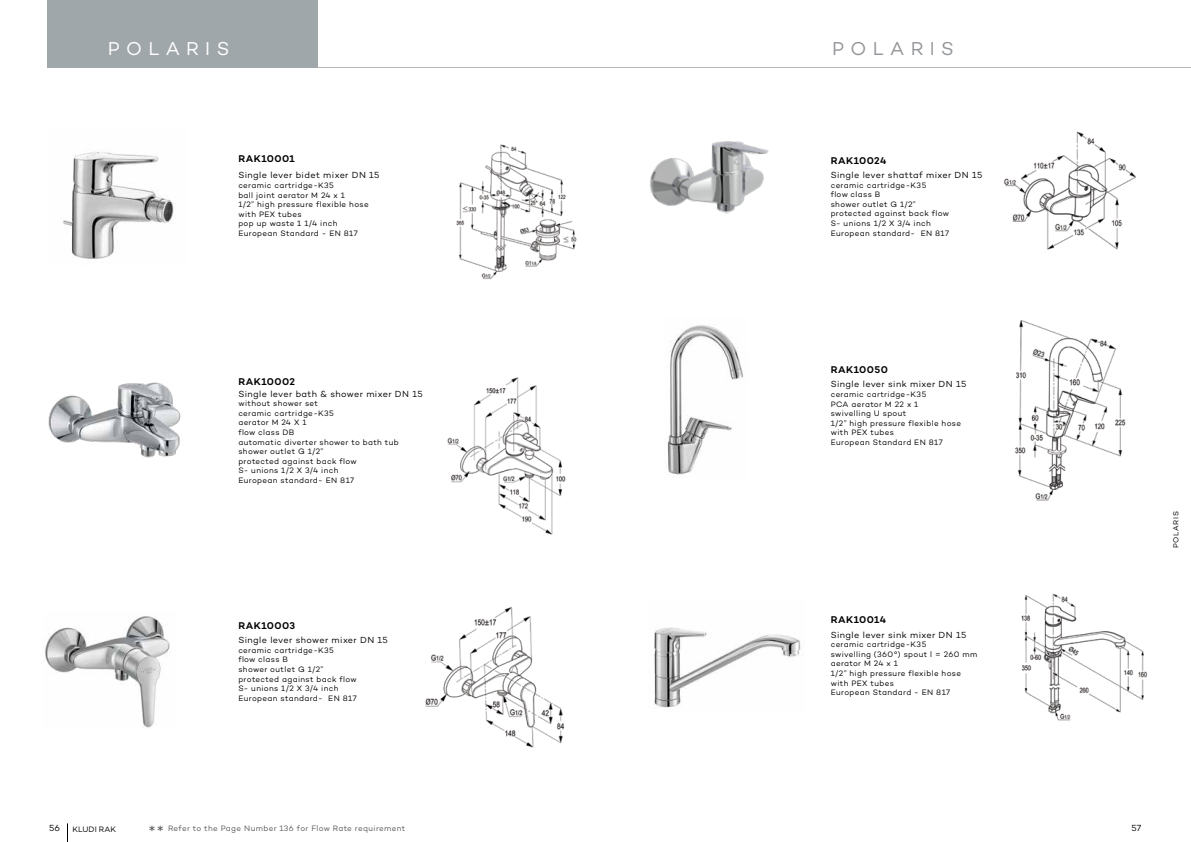
<style>
.page{position:relative;width:1191px;height:842px;background:#fff}
.page>*{position:absolute;margin:0;border:0;box-sizing:border-box;transform-origin:0 0}
.t1{font:19px "Campton";letter-spacing:.335em;color:#fff}
.t2{font:19px "Campton";letter-spacing:.335em;color:#939598}
.t3{font:18px "Campton";color:#58595b}
.t4{font:600 10px "Campton";letter-spacing:.05em;color:#000}
.t5{font:9px "Campton";letter-spacing:.045em;color:#000}
.t6{font:8px/9.6px "Campton";letter-spacing:.045em;color:#000}
.t7{font:8px "Campton";letter-spacing:.04em;color:#58595b}
.t8{font:8px "Campton";color:#000}
.t9{font:7.5px "Campton";letter-spacing:.09em;color:#000}
</style>
<div class="page">
<svg style="left:67px;top:823px;width:1px;height:19px"></svg>
<hr style="left:311px;top:67px;width:880px;height:1px;background:#bbb8b6">
<div style="left:48px;top:0;width:270px;height:68px;background:#a0a7ab"></div>
<img style="left:1015px;top:320px;width:111px;height:181px">
<img style="left:1021px;top:593px;width:127px;height:128px">
<img style="left:1003px;top:131px;width:133px;height:119px">
<img style="left:667px;top:325px;width:76px;height:150px">
<img style="left:654px;top:627px;width:147px;height:81px">
<img style="left:447px;top:377px;width:119px;height:158px">
<img style="left:425px;top:606px;width:140px;height:142px">
<img style="left:48px;top:382px;width:133px;height:76px">
<img style="left:45px;top:616px;width:125px;height:112px">
<img style="left:456px;top:144px;width:121px;height:136px">
<img style="left:63px;top:151px;width:111px;height:108px">
<img style="left:650px;top:141px;width:119px;height:73px">
<h1 class="t1" style="left:108px;top:37px;width:123px">POLARIS</h1>
<h1 class="t2" style="left:832px;top:37px;width:123px">POLARIS</h1>
<p class="t4" style="left:238px;top:152px;width:58px">RAK10001</p>
<p class="t5" style="left:238px;top:170px;width:143px">Single lever bidet mixer DN 15</p>
<p class="t6" style="left:238px;top:180px;width:132px">ceramic cartridge-K35<br>ball joint aerator M 24 x 1<br>1/2” high pressure flexible hose with PEX tubes<br>pop up waste 1 1/4 inch<br>European Standard - EN 817</p>
<p class="t4" style="left:830px;top:154px;width:57px">RAK10024</p>
<p class="t5" style="left:830px;top:169px;width:153px">Single lever shattaf mixer DN 15</p>
<p class="t6" style="left:830px;top:180px;width:120px">ceramic cartridge-K35<br>flow class B<br>shower outlet G 1/2” protected against back flow<br>S- unions 1/2 X 3/4 inch<br>European standard- EN 817</p>
<p class="t4" style="left:830px;top:363px;width:59px">RAK10050</p>
<p class="t4" style="left:238px;top:375px;width:58px">RAK10002</p>
<p class="t5" style="left:830px;top:379px;width:137px">Single lever sink mixer DN 15</p>
<p class="t6" style="left:830px;top:389px;width:132px">ceramic cartridge-K35<br>PCA aerator M 22 x 1<br>swivelling U spout<br>1/2” high pressure flexible hose with PEX tubes<br>European Standard EN 817</p>
<p class="t5" style="left:238px;top:388px;width:186px">Single lever bath &amp; shower mixer DN 15</p>
<p class="t6" style="left:238px;top:398px;width:162px">without shower set<br>ceramic cartridge-K35<br>aerator M 24 X 1<br>flow class DB<br>automatic diverter shower to bath tub shower outlet G 1/2”<br>protected against back flow<br>S- unions 1/2 X 3/4 inch<br>European standard- EN 817</p>
<p class="t4" style="left:238px;top:619px;width:58px">RAK10003</p>
<p class="t5" style="left:238px;top:634px;width:151px">Single lever shower mixer DN 15</p>
<p class="t6" style="left:238px;top:645px;width:120px">ceramic cartridge-K35<br>flow class B<br>shower outlet G 1/2” protected against back flow<br>S- unions 1/2 X 3/4 inch<br>European standard- EN 817</p>
<p class="t4" style="left:830px;top:614px;width:57px">RAK10014</p>
<p class="t5" style="left:830px;top:629px;width:137px">Single lever sink mixer DN 15</p>
<p class="t6" style="left:830px;top:639px;width:148px">ceramic cartridge-K35<br>swivelling (360°) spout l = 260 mm aerator M 24 x 1<br>1/2” high pressure flexible hose with PEX tubes<br>European Standard - EN 817</p>
<p class="t9" style="left:1171px;top:548px;width:38px;rotate:-90deg">POLARIS</p>
<p class="t5" style="left:49px;top:822px;width:12px">56</p>
<p class="t8" style="left:73px;top:824px;width:45px">KLUDI RAK</p>
<p class="t7" style="left:168px;top:823px;width:239px">Refer to the Page Number 136 for Flow Rate requirement</p>
<p class="t5" style="left:1131px;top:822px;width:11px">57</p>
<h2 class="t3" style="left:148px;top:821px;width:17px">**</h2>
</div>
